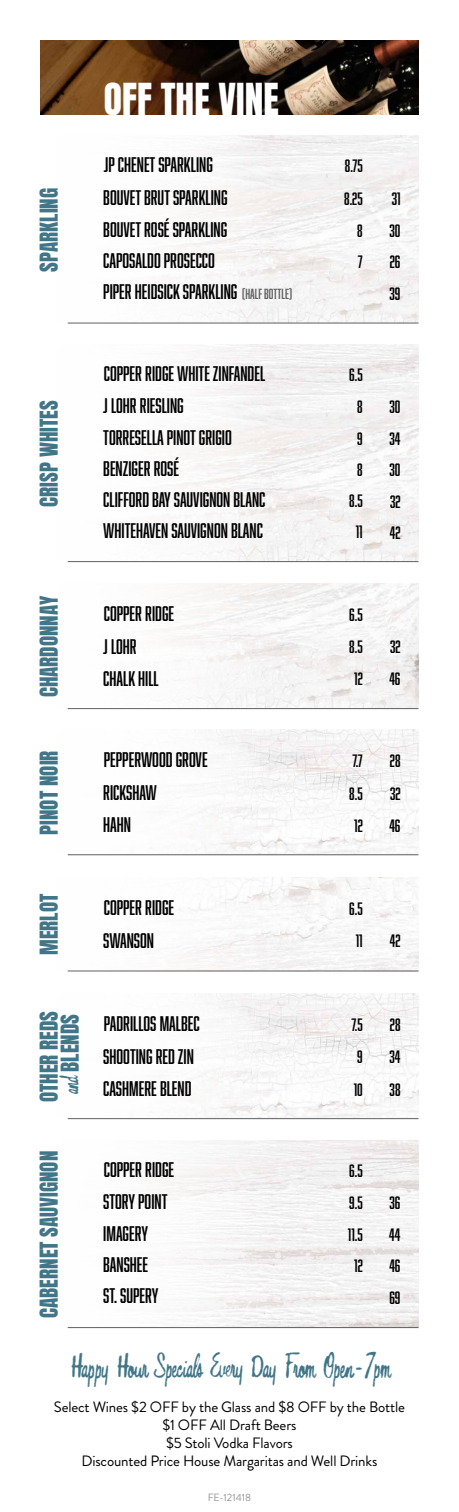
<style>
.page{position:relative;width:459px;height:1512px;background:#fff}
.page>*{position:absolute;margin:0;border:0;box-sizing:border-box;transform-origin:0 0}
.t1{font:37.5px "Anton";color:#fff}
.t2{font:36px "Bouffant";color:#417588}
.t3{font:21px/21px "Anton";color:#417588;text-align:center}
.t4{font:19.5px/30.9px "Abolition";color:#000}
.t5{font:16.5px/30.9px "Abolition";color:#000;text-align:center}
.t6{font:15px/18px "Brandon Grotesque";letter-spacing:-.01em;color:#000;text-align:center}
.t7{font:10.5px "Brandon Grotesque";color:#939598}
.s1{font-size:13.5px;color:#5f6062}
.s2{font-family:"Bouffant";font-size:28.5px}
</style>
<div class="page">
<img style="left:67px;top:135px;width:351px;height:188px">
<img style="left:149px;top:1141px;width:269px;height:186px">
<img style="left:67px;top:345px;width:351px;height:217px">
<img style="left:67px;top:584px;width:351px;height:125px">
<img style="left:67px;top:877px;width:351px;height:94px">
<img style="left:67px;top:730px;width:351px;height:125px">
<img style="left:67px;top:994px;width:351px;height:125px">
<hr style="left:68px;top:323px;width:351px;height:1px;background:#5f6062">
<hr style="left:68px;top:1327px;width:351px;height:1px;background:#5f6062">
<hr style="left:68px;top:561px;width:351px;height:1px;background:#5f6062">
<hr style="left:68px;top:708px;width:351px;height:1px;background:#5f6062">
<hr style="left:68px;top:971px;width:351px;height:1px;background:#5f6062">
<hr style="left:68px;top:855px;width:351px;height:1px;background:#5f6062">
<hr style="left:68px;top:1118px;width:351px;height:1px;background:#5f6062">
<img style="left:40px;top:40px;width:378px;height:75px">
<p class="t3" style="left:40px;top:272px;width:85px;rotate:-90deg">SPARKLING</p>
<h1 class="t1" style="left:104px;top:81px;width:176px">OFF THE VINE</h1>
<p class="t4" style="left:104px;top:149px;width:111px">JP CHENET SPARKLING</p>
<p class="t4" style="left:103px;top:182px;width:126px">BOUVET BRUT SPARKLING</p>
<p class="t4" style="left:103px;top:213px;width:125px">BOUVET ROSÉ SPARKLING</p>
<p class="t4" style="left:103px;top:245px;width:113px">CAPOSALDO PROSECCO</p>
<p class="t4" style="left:103px;top:276px;width:190px">PIPER HEIDSICK SPARKLING <span class="s1">(HALF BOTTLE)</span></p>
<p class="t3" style="left:40px;top:507px;width:108px;rotate:-90deg">CRISP WHITES</p>
<p class="t3" style="left:40px;top:697px;width:103px;rotate:-90deg">CHARDONNAY</p>
<p class="t3" style="left:40px;top:835px;width:86px;rotate:-90deg">PINOT NOIR</p>
<p class="t3" style="left:40px;top:955px;width:63px;rotate:-90deg">MERLOT</p>
<p class="t3" style="left:40px;top:1102px;width:93px;rotate:-90deg">OTHER REDS <span class="s2">and</span> BLENDS</p>
<p class="t3" style="left:40px;top:1318px;width:168px;rotate:-90deg">CABERNET SAUVIGNON</p>
<p class="t4" style="left:104px;top:357px;width:163px">COPPER RIDGE WHITE ZINFANDEL</p>
<p class="t4" style="left:103px;top:390px;width:82px">J LOHR RIESLING</p>
<p class="t4" style="left:103px;top:422px;width:130px">TORRESELLA PINOT GRIGIO</p>
<p class="t4" style="left:103px;top:453px;width:77px">BENZIGER ROSÉ</p>
<p class="t4" style="left:103px;top:484px;width:164px">CLIFFORD BAY SAUVIGNON BLANC<br>WHITEHAVEN SAUVIGNON BLANC</p>
<p class="t4" style="left:104px;top:598px;width:72px">COPPER RIDGE</p>
<p class="t4" style="left:103px;top:630px;width:35px">J LOHR</p>
<p class="t4" style="left:103px;top:662px;width:57px">CHALK HILL</p>
<p class="t4" style="left:104px;top:744px;width:105px">PEPPERWOOD GROVE</p>
<p class="t4" style="left:103px;top:777px;width:55px">RICKSHAW</p>
<p class="t4" style="left:103px;top:808px;width:29px">HAHN</p>
<p class="t4" style="left:104px;top:892px;width:72px">COPPER RIDGE</p>
<p class="t4" style="left:103px;top:924px;width:52px">SWANSON</p>
<p class="t4" style="left:104px;top:1008px;width:97px">PADRILLOS MALBEC</p>
<p class="t4" style="left:103px;top:1041px;width:92px">SHOOTING RED ZIN</p>
<p class="t4" style="left:103px;top:1072px;width:90px">CASHMERE BLEND</p>
<p class="t4" style="left:104px;top:1153px;width:72px">COPPER RIDGE</p>
<p class="t4" style="left:103px;top:1186px;width:66px">STORY POINT</p>
<p class="t4" style="left:103px;top:1218px;width:46px">IMAGERY</p>
<p class="t4" style="left:103px;top:1249px;width:46px">BANSHEE</p>
<p class="t4" style="left:103px;top:1280px;width:57px">ST. SUPERY</p>
<p class="t5" style="left:345px;top:150px;width:19px">8.75</p>
<p class="t5" style="left:344px;top:183px;width:20px">8.25</p>
<p class="t5" style="left:392px;top:183px;width:10px">31</p>
<p class="t5" style="left:357px;top:215px;width:7px">8</p>
<p class="t5" style="left:390px;top:215px;width:12px">30</p>
<p class="t5" style="left:358px;top:246px;width:6px">7</p>
<p class="t5" style="left:390px;top:246px;width:12px">26</p>
<p class="t5" style="left:390px;top:278px;width:12px">39</p>
<p class="t5" style="left:349px;top:359px;width:15px">6.5</p>
<p class="t5" style="left:357px;top:391px;width:7px">8</p>
<p class="t5" style="left:390px;top:391px;width:12px">30</p>
<p class="t5" style="left:357px;top:423px;width:7px">9</p>
<p class="t5" style="left:389px;top:423px;width:13px">34</p>
<p class="t5" style="left:349px;top:454px;width:15px">8<br>8.5<br>11</p>
<p class="t5" style="left:390px;top:454px;width:12px">30</p>
<p class="t5" style="left:390px;top:486px;width:12px;text-align:left">32<br>42</p>
<p class="t5" style="left:349px;top:599px;width:15px">6.5</p>
<p class="t5" style="left:349px;top:631px;width:15px">8.5</p>
<p class="t5" style="left:354px;top:663px;width:10px">12</p>
<p class="t5" style="left:390px;top:631px;width:12px">32</p>
<p class="t5" style="left:389px;top:664px;width:13px">46</p>
<p class="t5" style="left:352px;top:745px;width:12px">7.7</p>
<p class="t5" style="left:390px;top:745px;width:12px">28</p>
<p class="t5" style="left:349px;top:778px;width:15px">8.5</p>
<p class="t5" style="left:390px;top:778px;width:12px">32</p>
<p class="t5" style="left:354px;top:810px;width:10px">12</p>
<p class="t5" style="left:389px;top:810px;width:13px">46</p>
<p class="t5" style="left:349px;top:893px;width:15px">6.5</p>
<p class="t5" style="left:356px;top:925px;width:8px">11</p>
<p class="t5" style="left:390px;top:925px;width:12px">42</p>
<p class="t5" style="left:351px;top:1009px;width:13px">7.5</p>
<p class="t5" style="left:390px;top:1009px;width:12px">28</p>
<p class="t5" style="left:357px;top:1041px;width:7px">9</p>
<p class="t5" style="left:389px;top:1041px;width:13px">34</p>
<p class="t5" style="left:354px;top:1074px;width:10px">10</p>
<p class="t5" style="left:390px;top:1074px;width:12px">38</p>
<p class="t5" style="left:349px;top:1155px;width:15px">6.5</p>
<p class="t5" style="left:349px;top:1187px;width:15px">9.5</p>
<p class="t5" style="left:390px;top:1187px;width:12px">36</p>
<p class="t5" style="left:348px;top:1219px;width:16px">11.5</p>
<p class="t5" style="left:389px;top:1219px;width:13px">44</p>
<p class="t5" style="left:354px;top:1250px;width:10px">12</p>
<p class="t5" style="left:389px;top:1250px;width:13px">46</p>
<p class="t5" style="left:389px;top:1282px;width:13px">69</p>
<h2 class="t2" style="left:69px;top:1345px;width:323px">Happy Hour Specials Every Day From Open - 7pm</h2>
<p class="t6" style="left:54px;top:1398px;width:353px">Select Wines $2 OFF by the Glass and $8 OFF by the Bottle $1 OFF All Draft Beers<br>$5 Stoli Vodka Flavors<br>Discounted Price House Margaritas and Well Drinks</p>
<p class="t7" style="left:208px;top:1490px;width:45px">FE-121418</p>
</div>
